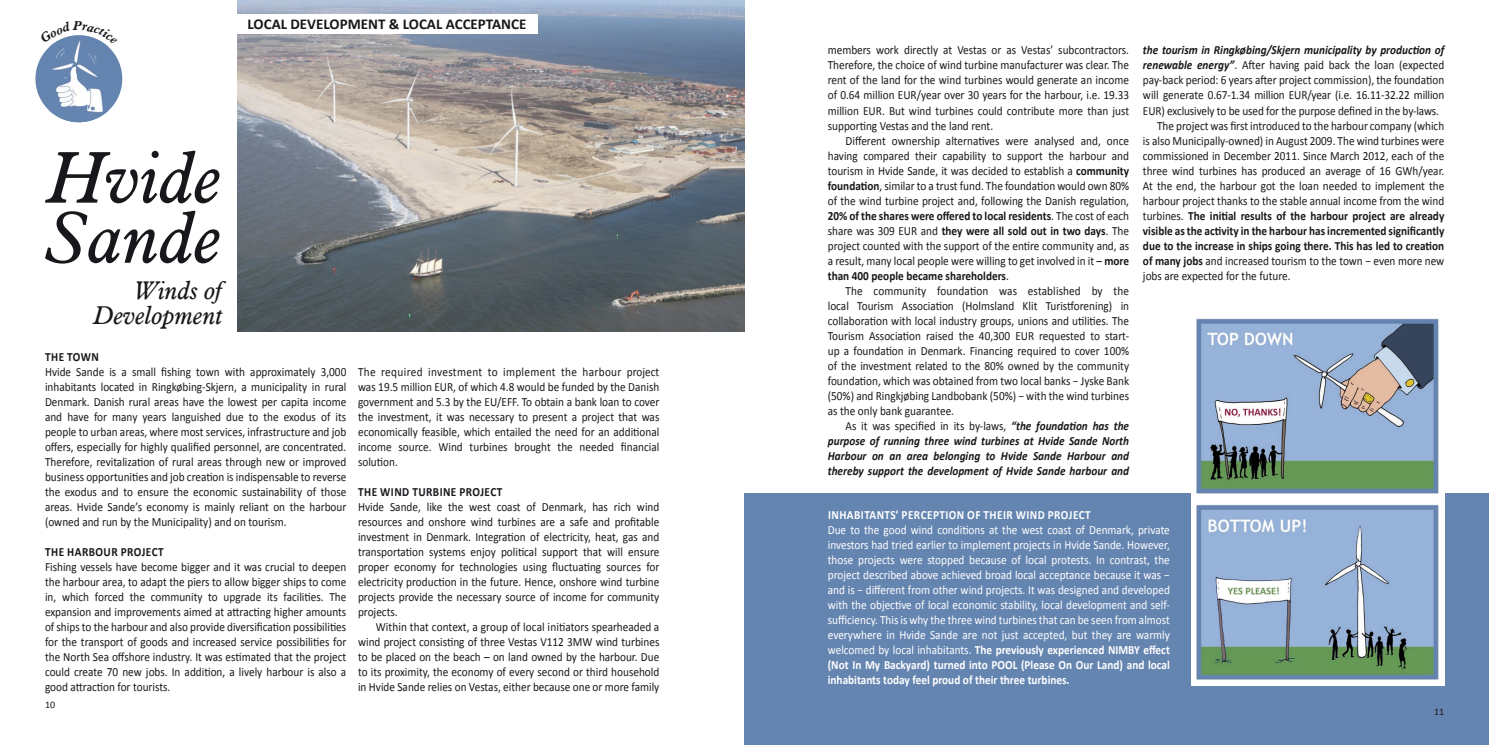
<style>
.page{position:relative;width:1489px;height:745px;background:#fff}
.page>*{position:absolute;margin:0;border:0;box-sizing:border-box;transform-origin:0 0}
.t1{font:italic 71.25px/60px "Aldine 721 EU";color:#1a171c}
.t2{font:italic 25px/25px "Aldine 721 EU";color:#1a171c;text-align:right}
.t3{font:700 15px "Calibri";color:#1a171c}
.t4{font:12.5px/15px "Calibri";color:#1a171c;text-align:justify;scale:.9 1}
.t5{font:12.5px/15px "Calibri";color:#fff;text-align:justify;scale:.9 1}
.t6{font:italic 700 12.5px/15px "Calibri";color:#1a171c;text-align:justify;scale:.9 1}
.t7{font:700 12.5px "Calibri";letter-spacing:.04em;color:#1a171c;scale:.9 1}
.t8{font:700 12.5px "Calibri";letter-spacing:.04em;color:#fff;scale:.9 1}
.t9{font:10px "Calibri";color:#1a171c}
.s1{font-weight:700}
.s2{font-weight:400;font-style:normal}
.s3{font-weight:700;font-style:italic}
</style>
<div class="page">
<img style="left:237px;top:0;width:507px;height:331px">
<div style="left:236px;top:14px;width:301px;height:19px;background:#fff"></div>
<div style="left:744px;top:493px;width:744px;height:251px;background:#6585b1"></div>
<img style="left:1191px;top:318px;width:252px;height:367px">
<div style="left:35px;top:35px;width:87px;height:87px;background:#6585b1;border-radius:50%"></div>
<img style="left:49px;top:45px;width:59px;height:77px">
<svg style="left:51px;top:35px;width:55px;height:10px"></svg>
<p class="t3" style="left:247px;top:15px;width:280px">LOCAL DEVELOPMENT &amp; LOCAL ACCEPTANCE</p>
<p class="t1" style="left:46px;top:150px;width:178px">Hvide<br>Sande</p>
<p class="t2" style="left:94px;top:278px;width:130px">Winds of<br>Development</p>
<p class="t7" style="left:45px;top:348px;width:61px">THE TOWN</p>
<p class="t4" style="left:45px;top:363px;width:336px">Hvide Sande is a small fishing town with approximately 3,000 inhabitants located in Ringkøbing-Skjern, a municipality in rural Denmark. Danish rural areas have the lowest per capita income and have for many years languished due to the exodus of its people to urban areas, where most services, infrastructure and job offers, especially for highly qualified personnel, are concentrated.<br>Therefore, revitalization of rural areas through new or improved business opportunities and job creation is indispensable to reverse the exodus and to ensure the economic sustainability of those areas. Hvide Sande’s economy is mainly reliant on the harbour (owned and run by the Municipality) and on tourism.</p>
<p class="t7" style="left:45px;top:543px;width:133px">THE HARBOUR PROJECT</p>
<p class="t4" style="left:45px;top:558px;width:336px">Fishing vessels have become bigger and it was crucial to deepen the harbour area, to adapt the piers to allow bigger ships to come in, which forced the community to upgrade its facilities. The expansion and improvements aimed at attracting higher amounts of ships to the harbour and also provide diversification possibilities for the transport of goods and increased service possibilities for the North Sea offshore industry. It was estimated that the project could create 70 new jobs. In addition, a lively harbour is also a good attraction for tourists.</p>
<p class="t9" style="left:45px;top:697px;width:12px">10</p>
<p class="t4" style="left:358px;top:363px;width:336px">The required investment to implement the harbour project was 19.5 million EUR, of which 4.8 would be funded by the Danish government and 5.3 by the EU/EFF. To obtain a bank loan to cover the investment, it was necessary to present a project that was economically feasible, which entailed the need for an additional income source. Wind turbines brought the needed financial solution.</p>
<p class="t7" style="left:358px;top:483px;width:162px">THE WIND TURBINE PROJECT</p>
<p class="t4" style="left:358px;top:498px;width:336px">Hvide Sande, like the west coast of Denmark, has rich wind resources and onshore wind turbines are a safe and profitable investment in Denmark. Integration of electricity, heat, gas and transportation systems enjoy political support that will ensure proper economy for technologies using fluctuating sources for electricity production in the future. Hence, onshore wind turbine projects provide the necessary source of income for community projects.</p>
<p class="t4" style="left:358px;top:618px;width:336px;text-indent:18px">Within that context, a group of local initiators spearheaded a wind project consisting of three Vestas V112 3MW wind turbines to be placed on the beach – on land owned by the harbour. Due to its proximity, the economy of every second or third household in Hvide Sande relies on Vestas, either because one or more family</p>
<p class="t4" style="left:827px;top:42px;width:336px">members work directly at Vestas or as Vestas’ subcontractors.<br>Therefore, the choice of wind turbine manufacturer was clear. The rent of the land for the wind turbines would generate an income of 0.64 million EUR/year over 30 years for the harbour, i.e. 19.33 million EUR. But wind turbines could contribute more than just supporting Vestas and the land rent.</p>
<p class="t4" style="left:827px;top:132px;width:336px;text-indent:18px">Different ownership alternatives were analysed and, once having compared their capability to support the harbour and tourism in Hvide Sande, it was decided to establish a <span class="s1">community foundation</span>, similar to a trust fund. The foundation would own 80% of the wind turbine project and, following the Danish regulation, <span class="s1">20% of the shares were offered to local residents</span>. The cost of each share was 309 EUR and <span class="s1">they were all sold out in two days</span>. The project counted with the support of the entire community and, as a result, many local people were willing to get involved in it – <span class="s1">more than 400 people became shareholders</span>.</p>
<p class="t4" style="left:827px;top:282px;width:336px;text-indent:18px">The community foundation was established by the local Tourism Association (Holmsland Klit Turistforening) in collaboration with local industry groups, unions and utilities. The Tourism Association raised the 40,300 EUR requested to start&shy;up a foundation in Denmark. Financing required to cover 100% of the investment related to the 80% owned by the community foundation, which was obtained from two local banks − Jyske Bank (50%) and Ringkjøbing Landbobank (50%) − with the wind turbines as the only bank guarantee.</p>
<p class="t6" style="left:827px;top:417px;width:336px;text-indent:18px"><span class="s2">As it was specified in its by-laws,</span> “the foundation has the purpose of running three wind turbines at Hvide Sande North Harbour on an area belonging to Hvide Sande Harbour and thereby support the development of Hvide Sande harbour and</p>
<p class="t4" style="left:1142px;top:42px;width:336px"><span class="s3">the tourism in Ringkøbing/Skjern municipality by production of renewable energy”</span>. After having paid back the loan (expected pay-back period: 6 years after project commission), the foundation will generate 0.67-1.34 million EUR/year (i.e. 16.11-32.22 million EUR) exclusively to be used for the purpose defined in the by-laws.</p>
<p class="t4" style="left:1142px;top:117px;width:336px;text-indent:14px">The project was first introduced to the harbour company (which is also Municipally-owned) in August 2009. The wind turbines were commissioned in December 2011. Since March 2012, each of the three wind turbines has produced an average of 16 GWh/year.<br>At the end, the harbour got the loan needed to implement the harbour project thanks to the stable annual income from the wind turbines. <span class="s1">The initial results of the harbour project are already visible as the activity in the harbour has incremented significantly due to the increase in ships going there. This has led to creation of many jobs</span> and increased tourism to the town − even more new jobs are expected for the future.</p>
<p class="t8" style="left:828px;top:507px;width:293px">INHABITANTS’ PERCEPTION OF THEIR WIND PROJECT</p>
<p class="t5" style="left:827px;top:521px;width:381px">Due to the good wind conditions at the west coast of Denmark, private investors had tried earlier to implement projects in Hvide Sande. However, those projects were stopped because of local protests. In contrast, the project described above achieved broad local acceptance because it was − and is − different from other wind projects. It was designed and developed with the objective of local economic stability, local development and self&shy;sufficiency. This is why the three wind turbines that can be seen from almost everywhere in Hvide Sande are not just accepted, but they are warmly welcomed by local inhabitants. <span class="s1">The previously experienced NIMBY effect (Not In My Backyard) turned into POOL (Please On Our Land) and local inhabitants today feel proud of their three turbines.</span></p>
<p class="t9" style="left:1433px;top:704px;width:12px">11</p>
</div>
